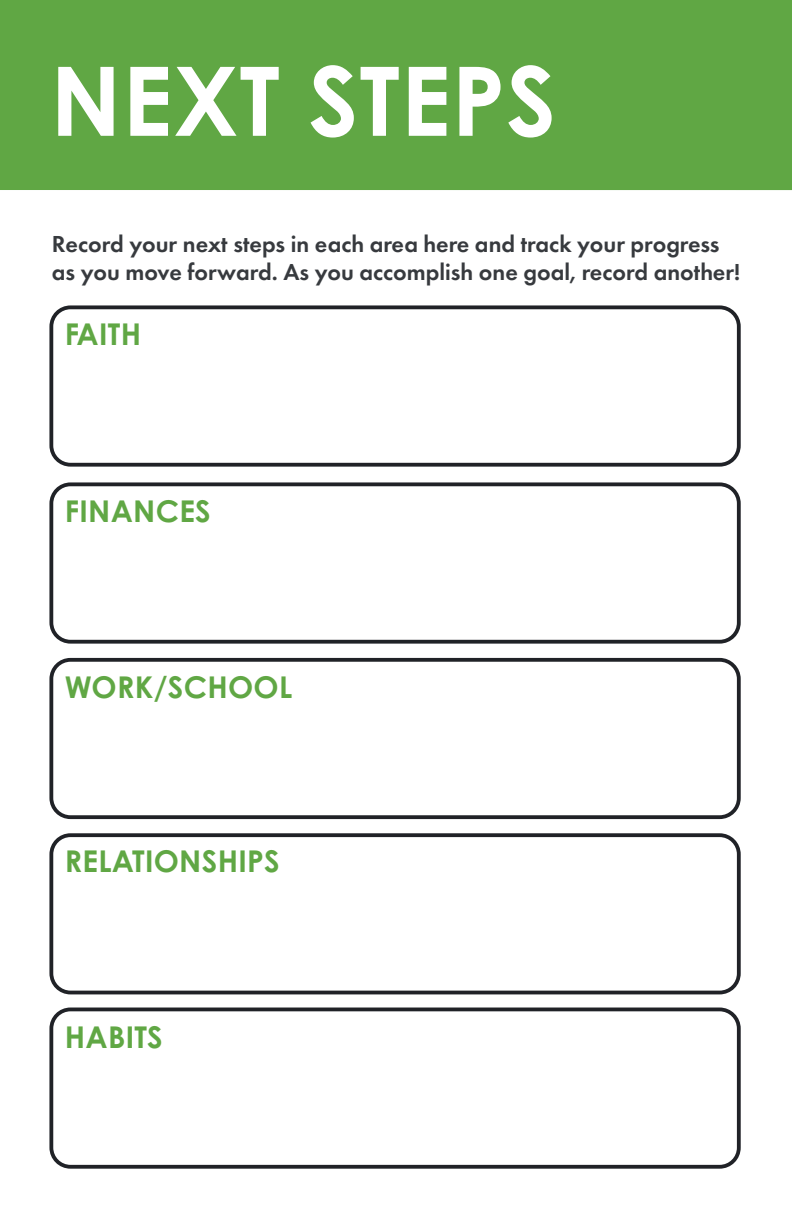
<style>
.page{position:relative;width:792px;height:1224px;background:#fff}
.page>*{position:absolute;margin:0;border:0;box-sizing:border-box;transform-origin:0 0}
.t1{font:700 96px "Century Gothic Pro";letter-spacing:.01em;color:#fff}
.t2{font:700 30px "Century Gothic Pro";letter-spacing:.01em;color:#60a744}
.t3{font:600 24px/28.8px "Futura PT";color:#373a3e}
</style>
<div class="page">
<div style="left:0;top:0;width:792px;height:190px;background:#60a744"></div>
<div style="left:49px;top:305px;width:692px;height:162px;border:4px solid #202227;border-radius:19px"></div>
<div style="left:49px;top:482px;width:692px;height:162px;border:4px solid #202227;border-radius:19px"></div>
<div style="left:49px;top:658px;width:692px;height:161px;border:4px solid #202227;border-radius:19px"></div>
<div style="left:49px;top:833px;width:692px;height:161px;border:4px solid #202227;border-radius:19px"></div>
<div style="left:49px;top:1008px;width:692px;height:161px;border:4px solid #202227;border-radius:19px"></div>
<h1 class="t1" style="left:50px;top:65px;width:507px">NEXT STEPS</h1>
<p class="t3" style="left:52px;top:231px;width:690px">Record your next steps in each area here and track your progress as you move forward. As you accomplish one goal, record another!</p>
<p class="t2" style="left:65px;top:322px;width:78px">FAITH</p>
<p class="t2" style="left:65px;top:500px;width:148px">FINANCES</p>
<p class="t2" style="left:65px;top:676px;width:229px">WORK/SCHOOL</p>
<p class="t2" style="left:65px;top:850px;width:217px">RELATIONSHIPS</p>
<p class="t2" style="left:65px;top:1025px;width:100px">HABITS</p>
</div>
